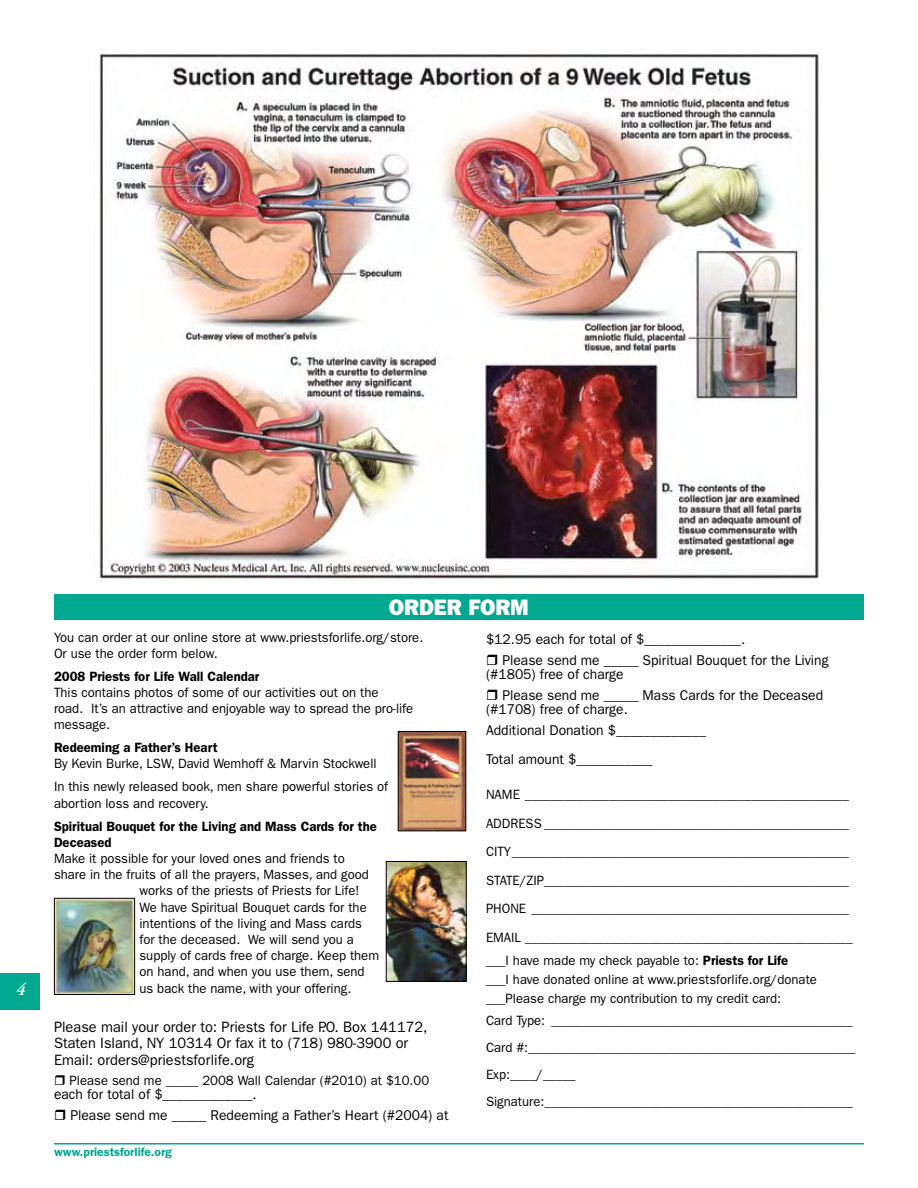
<style>
.page{position:relative;width:918px;height:1188px;background:#fff}
.page>*{position:absolute;margin:0;border:0;box-sizing:border-box;transform-origin:0 0}
.t1{font:800 22.5px "Franklin Gothic";color:#fff}
.t2{font:15px/16.5px "Franklin Gothic";color:#000}
.t3{font:14.25px/21px "Franklin Gothic";color:#000}
.t4{font:13.5px/28.5px "Franklin Gothic";color:#000}
.t5{font:600 13.5px/16.2px "Franklin Gothic";color:#000}
.t6{font:600 12px "Franklin Gothic";color:#00a88f}
.s1{font-weight:600}
</style>
<div class="page">
<hr style="left:54px;top:1143px;width:810px;height:1px;background:#00a88f">
<div style="left:0;top:973px;width:40px;height:36px;background:#00a88f"></div>
<div style="left:54px;top:594px;width:810px;height:26px;background:#00a88f"></div>
<img style="left:99px;top:54px;width:720px;height:528px">
<img style="left:400px;top:733px;width:64px;height:96px">
<div style="left:398px;top:731px;width:68px;height:100px;border:1px solid #000"></div>
<img style="left:388px;top:863px;width:77px;height:117px">
<div style="left:386px;top:861px;width:81px;height:121px;border:1px solid #000"></div>
<img style="left:56px;top:900px;width:77px;height:93px">
<div style="left:54px;top:898px;width:81px;height:97px;border:1px solid #000"></div>
<h1 class="t1" style="left:389px;top:594px;width:142px">ORDER FORM</h1>
<p class="t4" style="left:54px;top:629px;width:371px;line-height:16.2px">You can order at our online store at www.priestsforlife.org/store.<br>Or use the order form below.</p>
<p class="t5" style="left:54px;top:668px;width:207px">2008 Priests for Life Wall Calendar</p>
<p class="t4" style="left:54px;top:684px;width:361px;line-height:16.2px">This contains photos of some of our activities out on the<br>road. It’s an attractive and enjoyable way to spread the pro-life message.</p>
<p class="t5" style="left:54px;top:739px;width:165px">Redeeming a Father’s Heart</p>
<p class="t4" style="left:54px;top:752px;width:336px;line-height:23px">By Kevin Burke, LSW, David Wemhoff &amp; Marvin Stockwell<br>In this newly released book, men share powerful stories of</p>
<p class="t4" style="left:54px;top:789px;width:156px">abortion loss and recovery.</p>
<p class="t5" style="left:54px;top:818px;width:324px">Spiritual Bouquet for the Living and Mass Cards for the<br>Deceased</p>
<p class="t4" style="left:54px;top:844px;width:292px">Make it possible for your loved ones and friends to</p>
<p class="t4" style="left:54px;top:860px;width:316px">share in the fruits of all the prayers, Masses, and good</p>
<p class="t4" style="left:140px;top:877px;width:221px">works of the priests of Priests for Life!</p>
<p class="t4" style="left:140px;top:893px;width:229px">We have Spiritual Bouquet cards for the</p>
<p class="t4" style="left:140px;top:909px;width:224px">intentions of the living and Mass cards</p>
<p class="t4" style="left:140px;top:925px;width:216px">for the deceased. We will send you a</p>
<p class="t4" style="left:140px;top:941px;width:241px">supply of cards free of charge. Keep them</p>
<p class="t4" style="left:140px;top:958px;width:227px">on hand, and when you use them, send</p>
<p class="t4" style="left:140px;top:975px;width:213px">us back the name, with your offering.</p>
<p class="t3" style="left:502px;top:629px;width:328px;text-indent:-16px">$12.95 each for total of $______________.<br>Please send me _____ Spiritual Bouquet for the Living</p>
<p class="t3" style="left:502px;top:664px;width:322px;text-indent:-16px">(#1805) free of charge<br>Please send me _____ Mass Cards for the Deceased</p>
<p class="t3" style="left:486px;top:699px;width:222px">(#1708) free of charge.<br>Additional Donation $_____________</p>
<p class="t3" style="left:486px;top:749px;width:168px">Total amount $___________</p>
<p class="t4" style="left:486px;top:780px;width:368px">NAME __________________________________________________ ADDRESS _______________________________________________ CITY____________________________________________________ STATE/ZIP_______________________________________________ PHONE _________________________________________________ EMAIL __________________________________________________</p>
<p class="t4" style="left:486px;top:950px;width:332px;line-height:19.5px">___I have made my check payable to: <span class="s1">Priests for Life<br></span>___I have donated online at www.priestsforlife.org/donate ___Please charge my contribution to my credit card:</p>
<p class="t4" style="left:486px;top:1007px;width:371px;line-height:27px">Card Type: ______________________________________________ Card #:__________________________________________________ Exp:____/_____ Signature:_______________________________________________</p>
<p class="t2" style="left:54px;top:1018px;width:375px">Please mail your order to: Priests for Life P.O. Box 141172,<br>Staten Island, NY 10314 Or fax it to (718) 980-3900 or<br>Email: orders@priestsforlife.org</p>
<p class="t4" style="left:70px;top:1066px;width:361px">Please send me _____ 2008 Wall Calendar (#2010) at $10.00</p>
<p class="t3" style="left:70px;top:1084px;width:380px;text-indent:-16px">each for total of $_____________.<br>Please send me _____ Redeeming a Father’s Heart (#2004) at</p>
<p class="t6" style="left:54px;top:1145px;width:119px">www.priestsforlife.org</p>
</div>
